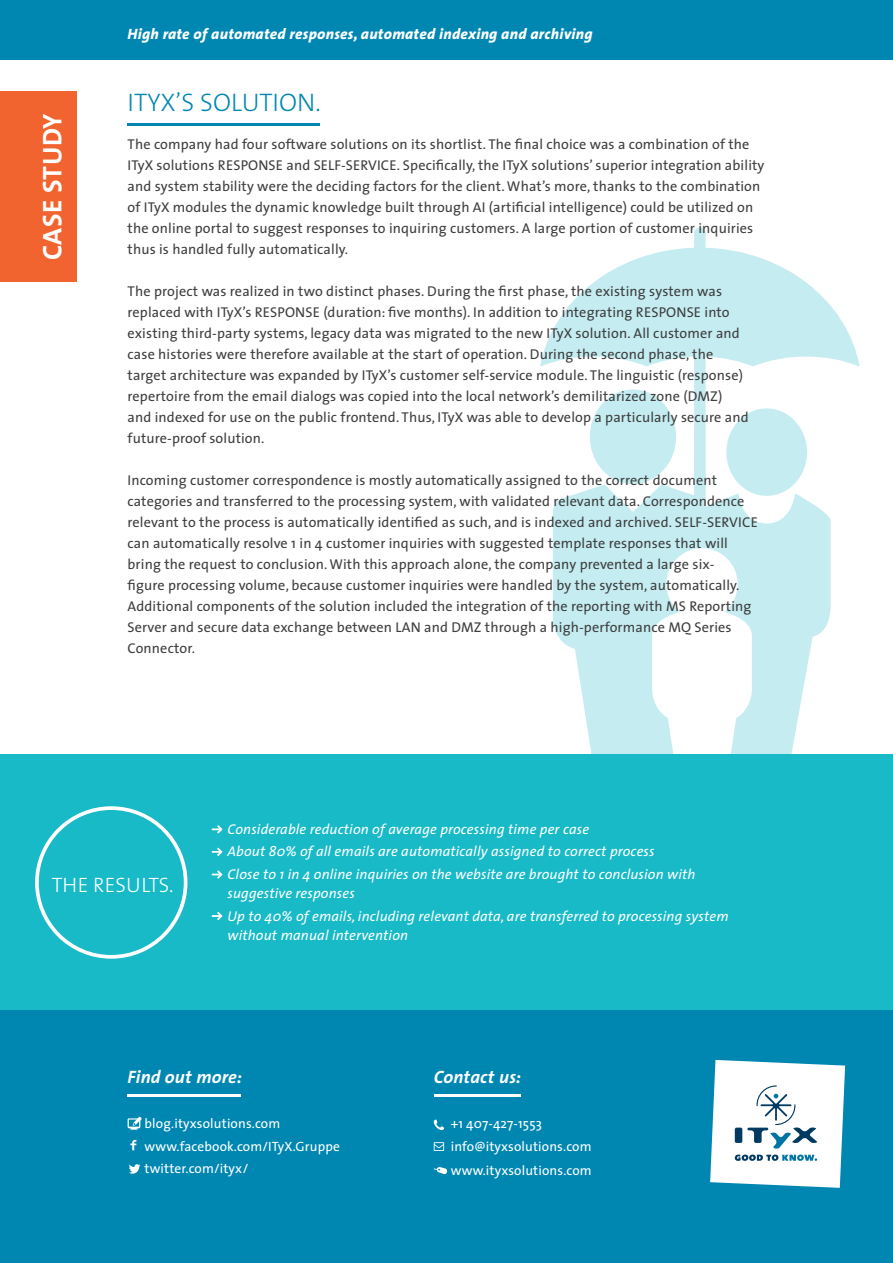
<style>
.page{position:relative;width:893px;height:1263px;background:#fff}
.page>*{position:absolute;margin:0;border:0;box-sizing:border-box;transform-origin:0 0}
.t1{font:27px "The Sans Bold Caps";letter-spacing:.015em;color:#fff}
.t2{font:300 25.5px "The Sans";letter-spacing:.005em;color:#0087b1}
.t3{font:300 20.85px "The Sans";letter-spacing:.005em;color:#fff}
.t4{font:italic 700 18px "The Sans";letter-spacing:.01em;color:#fff}
.t5{font:italic 800 15px "The Sans";letter-spacing:.02em;color:#fff}
.t6{font:14.25px/21px "The Sans";letter-spacing:.01em;color:#3e3e3f}
.t7{font:italic 14.25px/22.5px "The Sans";letter-spacing:.01em;color:#fff}
.t8{font:13.5px/22.5px "The Sans";letter-spacing:.01em;color:#fff}
</style>
<div class="page">
<svg style="left:553px;top:533px;width:278px;height:222px;fill:#c5edf1"></svg>
<svg style="left:652px;top:594px;width:100px;height:161px"></svg>
<div style="left:666px;top:548px;width:72px;height:72px;background:#fff;border-radius:50%"></div>
<svg style="left:540px;top:228px;width:320px;height:305px"></svg>
<div style="left:0;top:0;width:893px;height:60px;background:#0087b1"></div>
<div style="left:0;top:1009px;width:893px;height:254px;background:#0087b1"></div>
<div style="left:0;top:755px;width:893px;height:255px;background:#18bac7"></div>
<svg style="left:710px;top:1060px;width:135px;height:128px;background:#d8e8ee"></svg>
<svg style="left:212px;top:825px;width:10px;height:8px"></svg>
<svg style="left:212px;top:848px;width:10px;height:8px"></svg>
<svg style="left:212px;top:870px;width:10px;height:9px"></svg>
<svg style="left:212px;top:912px;width:10px;height:8px"></svg>
<svg style="left:129px;top:1164px;width:11px;height:10px"></svg>
<svg style="left:130px;top:1140px;width:6px;height:10px"></svg>
<svg style="left:128px;top:1117px;width:14px;height:13px"></svg>
<svg style="left:434px;top:1120px;width:10px;height:10px"></svg>
<svg style="left:434px;top:1142px;width:10px;height:9px"></svg>
<svg style="left:434px;top:1167px;width:13px;height:7px"></svg>
<hr style="left:128px;top:1094px;width:113px;height:3px;background:#fff">
<hr style="left:434px;top:1094px;width:86px;height:3px;background:#fff">
<hr style="left:128px;top:124px;width:192px;height:2px;background:#0087b1">
<div style="left:0;top:91px;width:76px;height:190px;background:#f2642f"></div>
<div style="left:35px;top:806px;width:152px;height:153px;border:4px solid #fff;border-radius:50%"></div>
<h1 class="t1" style="left:30px;top:260px;width:148px;rotate:-90deg">CASE STUDY</h1>
<p class="t5" style="left:128px;top:21px;width:467px">High rate of automated responses, automated indexing and archiving</p>
<h2 class="t2" style="left:128px;top:81px;width:195px">ITYX’S SOLUTION.</h2>
<p class="t6" style="left:128px;top:133px;width:638px">The company had four software solutions on its shortlist. The final choice was a combination of the ITyX solutions RESPONSE and SELF-SERVICE. Specifically, the ITyX solutions’ superior integration ability and system stability were the deciding factors for the client. What’s more, thanks to the combination of ITyX modules the dynamic knowledge built through AI (artificial intelligence) could be utilized on the online portal to suggest responses to inquiring customers. A large portion of customer inquiries thus is handled fully automatically.</p>
<p class="t6" style="left:128px;top:280px;width:623px">The project was realized in two distinct phases. During the first phase, the existing system was replaced with ITyX’s RESPONSE (duration: five months). In addition to integrating RESPONSE into existing third-party systems, legacy data was migrated to the new ITyX solution. All customer and case histories were therefore available at the start of operation. During the second phase, the target architecture was expanded by ITyX’s customer self-service module. The linguistic (response) repertoire from the email dialogs was copied into the local network’s demilitarized zone (DMZ) and indexed for use on the public frontend. Thus, ITyX was able to develop a particularly secure and future-proof solution.</p>
<p class="t6" style="left:128px;top:469px;width:632px">Incoming customer correspondence is mostly automatically assigned to the correct document categories and transferred to the processing system, with validated relevant data. Correspondence relevant to the process is automatically identified as such, and is indexed and archived. SELF-SERVICE can automatically resolve 1 in 4 customer inquiries with suggested template responses that will bring the request to conclusion. With this approach alone, the company prevented a large six-<br>figure processing volume, because customer inquiries were handled by the system, automatically.<br>Additional components of the solution included the integration of the reporting with MS Reporting Server and secure data exchange between LAN and DMZ through a high-performance MQ Series Connector.</p>
<h3 class="t3" style="left:52px;top:867px;width:123px">THE RESULTS.</h3>
<p class="t7" style="left:227px;top:817px;width:469px">Considerable reduction of average processing time per case<br>About 80% of all emails are automatically assigned to correct process<br>Close to 1 in 4 online inquiries on the website are brought to conclusion with</p>
<p class="t7" style="left:227px;top:882px;width:503px">suggestive responses<br>Up to 40% of emails, including relevant data, are transferred to processing system</p>
<p class="t7" style="left:227px;top:924px;width:182px">without manual intervention</p>
<p class="t4" style="left:128px;top:1062px;width:116px">Find out more:</p>
<p class="t8" style="left:145px;top:1112px;width:197px">blog.ityxsolutions.com www.facebook.com/ITyX.Gruppe twitter.com/ityx/</p>
<p class="t4" style="left:434px;top:1062px;width:89px">Contact us:</p>
<p class="t8" style="left:451px;top:1112px;width:142px">+1 407-427-1553 info@ityxsolutions.com</p>
<p class="t8" style="left:451px;top:1158px;width:143px">www.ityxsolutions.com</p>
</div>
